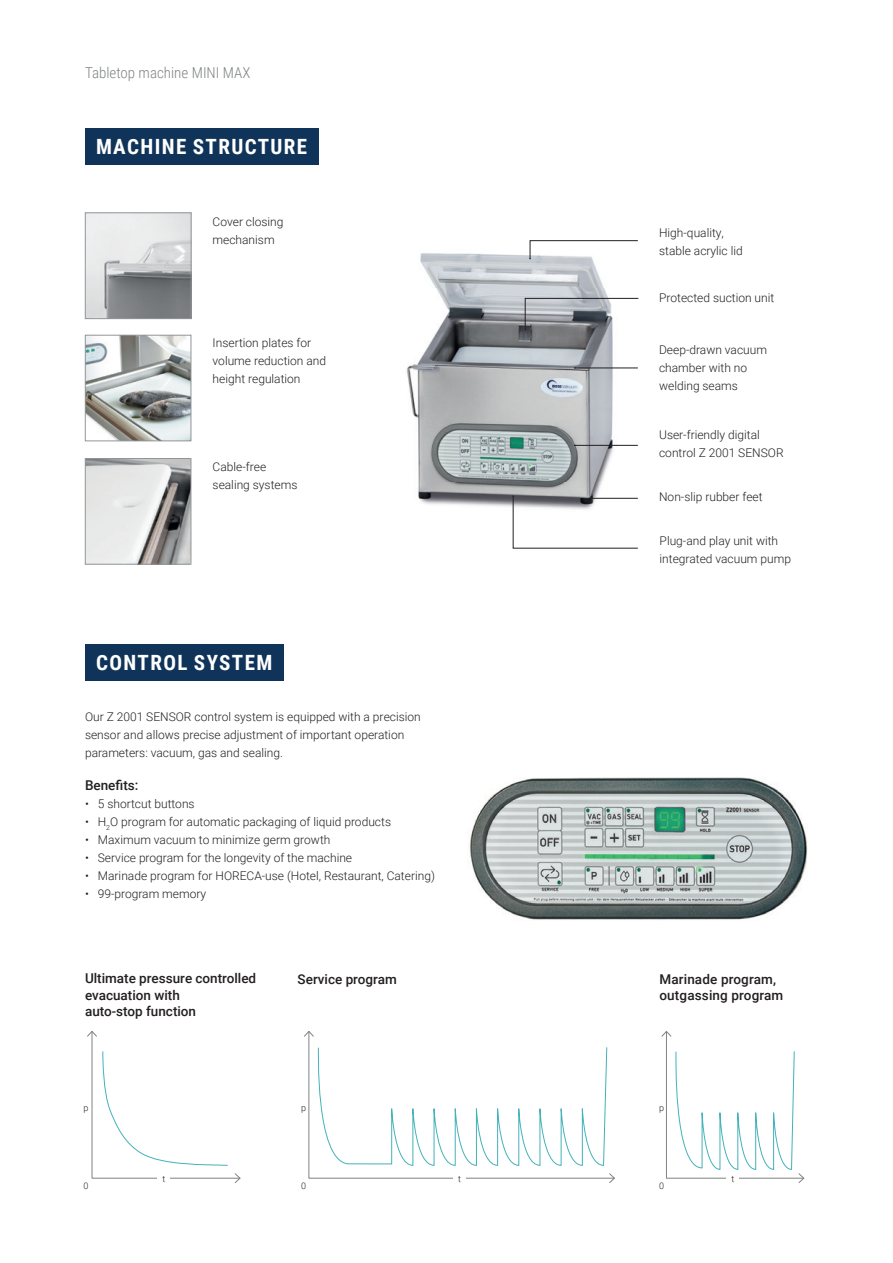
<style>
.page{position:relative;width:893px;height:1263px;background:#fff}
.page>*{position:absolute;margin:0;border:0;box-sizing:border-box;transform-origin:0 0}
.t1{font:700 21px "Roboto Condensed";letter-spacing:.065em;color:#fff}
.t2{font:300 15px "Roboto Condensed";color:#808285}
.t3{font:500 13.5px/16.5px "Roboto";color:#231f20}
.t4{font:300 12px/18px "Roboto";color:#231f20}
.t5{font:300 9px "Roboto";color:#231f20}
</style>
<div class="page">
<img style="left:87px;top:337px;width:102px;height:102px">
<div style="left:85px;top:335px;width:106px;height:106px;border:1px solid #939598"></div>
<img style="left:87px;top:460px;width:102px;height:102px">
<div style="left:85px;top:458px;width:106px;height:106px;border:1px solid #939598"></div>
<img style="left:87px;top:215px;width:102px;height:102px">
<div style="left:85px;top:213px;width:106px;height:106px;border:1px solid #939598"></div>
<img style="left:406px;top:253px;width:231px;height:254px">
<hr style="left:575px;top:445px;width:63px;height:1px;background:#231f20">
<svg style="left:524px;top:298px;width:115px;height:33px"></svg>
<div style="left:85px;top:128px;width:233px;height:36px;background:#103459"></div>
<img style="left:470px;top:778px;width:338px;height:142px">
<div style="left:85px;top:644px;width:198px;height:37px;background:#103459"></div>
<svg style="left:87px;top:1031px;width:154px;height:152px"></svg>
<svg style="left:308px;top:1037px;width:301px;height:141px"></svg>
<svg style="left:304px;top:1031px;width:10px;height:6px"></svg>
<svg style="left:609px;top:1173px;width:6px;height:10px"></svg>
<div style="left:453px;top:1173px;width:13px;height:9px;background:#fff"></div>
<svg style="left:315px;top:1046px;width:292px;height:120px"></svg>
<svg style="left:661px;top:1031px;width:143px;height:152px"></svg>
<div style="left:659px;top:1102px;width:5px;height:9px;background:#fff"></div>
<svg style="left:529px;top:240px;width:109px;height:19px"></svg>
<hr style="left:575px;top:368px;width:63px;height:1px;background:#231f20">
<svg style="left:512px;top:495px;width:126px;height:53px"></svg>
<p class="t2" style="left:85px;top:63px;width:167px">Tabletop machine MINI MAX</p>
<h1 class="t1" style="left:96px;top:132px;width:213px">MACHINE STRUCTURE</h1>
<p class="t4" style="left:213px;top:212px;width:72px">Cover closing mechanism</p>
<p class="t4" style="left:213px;top:334px;width:115px">Insertion plates for volume reduction and height regulation</p>
<p class="t4" style="left:213px;top:457px;width:86px">Cable-free sealing systems</p>
<h1 class="t1" style="left:96px;top:648px;width:178px">CONTROL SYSTEM</h1>
<p class="t4" style="left:85px;top:707px;width:337px">Our Z 2001 SENSOR control system is equipped with a precision sensor and allows precise adjustment of important operation parameters: vacuum, gas and sealing.</p>
<p class="t3" style="left:85px;top:776px;width:55px">Benefits:</p>
<p class="t4" style="left:85px;top:794px;width:111px">• 5 shortcut buttons</p>
<p class="t4" style="left:85px;top:812px;width:308px">• H<sub>2</sub>O program for automatic packaging of liquid products</p>
<p class="t4" style="left:85px;top:830px;width:247px">• Maximum vacuum to minimize germ growth</p>
<p class="t4" style="left:85px;top:848px;width:269px">• Service program for the longevity of the machine</p>
<p class="t4" style="left:85px;top:866px;width:351px">• Marinade program for HORECA-use (Hotel, Restaurant, Catering)</p>
<p class="t4" style="left:85px;top:884px;width:123px">• 99-program memory</p>
<p class="t3" style="left:85px;top:969px;width:173px">Ultimate pressure controlled evacuation with<br>auto-stop function</p>
<p class="t3" style="left:298px;top:971px;width:101px">Service program</p>
<p class="t5" style="left:84px;top:1102px;width:6px">p</p>
<p class="t5" style="left:84px;top:1179px;width:6px">0</p>
<p class="t5" style="left:162px;top:1172px;width:4px">t</p>
<p class="t5" style="left:301px;top:1102px;width:6px">p</p>
<p class="t5" style="left:301px;top:1179px;width:6px">0</p>
<p class="t5" style="left:458px;top:1172px;width:4px">t</p>
<p class="t4" style="left:659px;top:223px;width:85px">High-quality, stable acrylic lid</p>
<p class="t4" style="left:659px;top:288px;width:117px">Protected suction unit</p>
<p class="t4" style="left:659px;top:340px;width:109px">Deep-drawn vacuum chamber with no welding seams</p>
<p class="t4" style="left:659px;top:425px;width:126px">User-friendly digital control Z 2001 SENSOR</p>
<p class="t4" style="left:659px;top:487px;width:105px">Non-slip rubber feet</p>
<p class="t4" style="left:660px;top:532px;width:133px">Plug-and play unit with integrated vacuum pump</p>
<p class="t3" style="left:659px;top:970px;width:125px">Marinade program, outgassing program</p>
<p class="t5" style="left:659px;top:1102px;width:6px">p</p>
<p class="t5" style="left:659px;top:1179px;width:6px">0</p>
<p class="t5" style="left:731px;top:1172px;width:4px">t</p>
</div>
